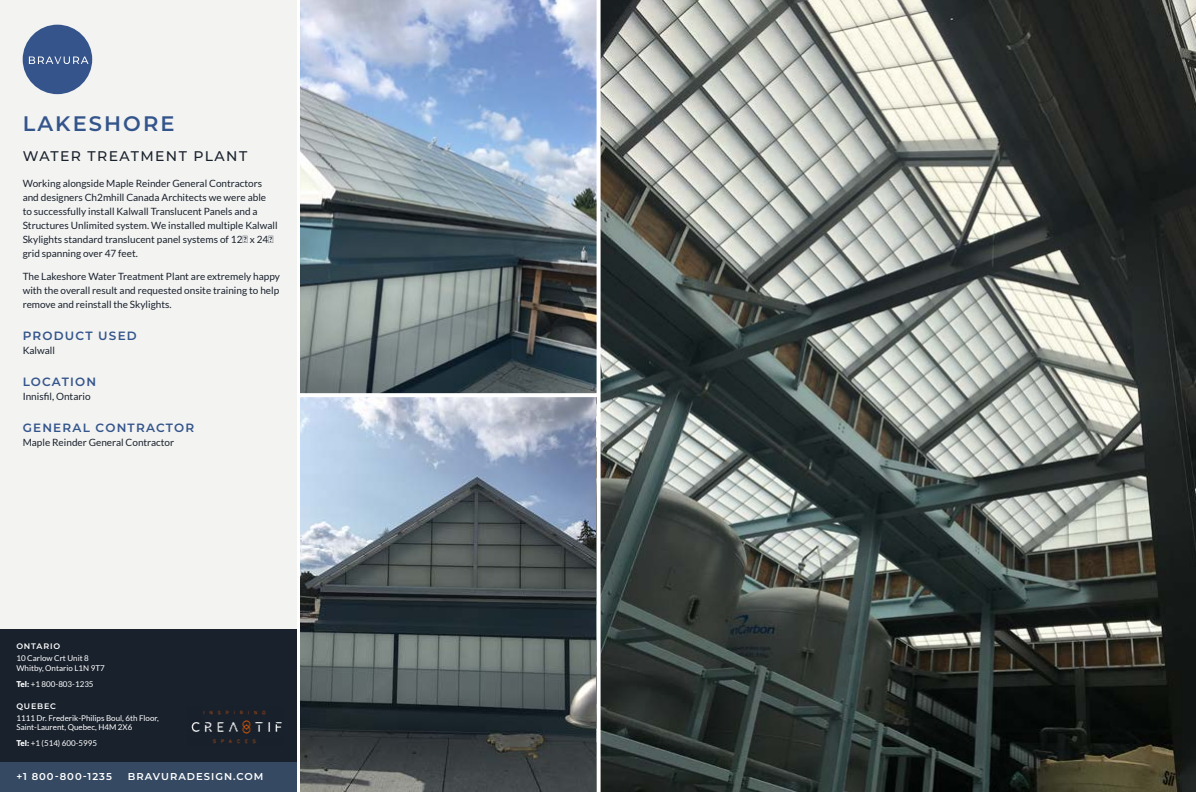
<style>
.page{position:relative;width:1196px;height:792px;background:#fff}
.page>*{position:absolute;margin:0;border:0;box-sizing:border-box;transform-origin:0 0}
.t1{font:600 21px "Montserrat";letter-spacing:.1em;color:#34558b}
.t2{font:500 14px "Montserrat";letter-spacing:.1em;color:#19212c}
.t3{font:600 12px "Montserrat";letter-spacing:.1em;color:#34558b}
.t4{font:10px/14px "Lato";color:#19212c}
.t5{font:600 10px "Montserrat";letter-spacing:.1em;color:#fff}
.t6{font:8px/9.6px "Lato";color:#fff}
.t7{font:600 8px "Montserrat";letter-spacing:.1em;color:#fff}
.s1{font-weight:900}
</style>
<div class="page">
<img style="left:300px;top:397px;width:296px;height:395px">
<div style="left:0;top:0;width:296px;height:792px;background:#f3f3f2"></div>
<div style="left:0;top:630px;width:296px;height:162px;background:#19212c"></div>
<div style="left:0;top:762px;width:296px;height:30px;background:#354962"></div>
<div style="left:23px;top:25px;width:69px;height:69px;background:#36548c;border-radius:50%"></div>
<svg style="left:29px;top:57px;width:60px;height:7px"></svg>
<img style="left:600px;top:0;width:596px;height:792px">
<img style="left:191px;top:710px;width:91px;height:34px">
<img style="left:300px;top:0;width:296px;height:393px">
<svg style="left:596px;top:0;width:1px;height:792px"></svg>
<svg style="left:300px;top:393px;width:297px;height:4px"></svg>
<h1 class="t1" style="left:23px;top:109px;width:153px">LAKESHORE</h1>
<h2 class="t2" style="left:23px;top:146px;width:226px">WATER TREATMENT PLANT</h2>
<p class="t4" style="left:23px;top:176px;width:256px">Working alongside Maple Reinder General Contractors and designers Ch2mhill Canada Architects we were able to successfully install Kalwall Translucent Panels and a Structures Unlimited system. We installed multiple Kalwall Skylights standard translucent panel systems of 12″ x 24″ grid spanning over 47 feet.</p>
<p class="t4" style="left:23px;top:269px;width:259px;text-align:justify">The Lakeshore Water Treatment Plant are extremely happy with the overall result and requested onsite training to help remove and reinstall the Skylights.</p>
<p class="t3" style="left:23px;top:327px;width:116px">PRODUCT USED</p>
<p class="t4" style="left:23px;top:343px;width:34px">Kalwall</p>
<p class="t3" style="left:23px;top:373px;width:75px">LOCATION</p>
<p class="t4" style="left:23px;top:389px;width:69px">Innisfil, Ontario</p>
<p class="t3" style="left:23px;top:419px;width:173px">GENERAL CONTRACTOR</p>
<p class="t4" style="left:23px;top:435px;width:153px">Maple Reinder General Contractor</p>
<p class="t7" style="left:16px;top:641px;width:45px">ONTARIO</p>
<p class="t6" style="left:16px;top:654px;width:90px">10 Carlow Crt Unit 8<br>Whitby, Ontario L1N 9T7</p>
<p class="t6" style="left:16px;top:679px;width:79px"><span class="s1">Tel:</span> +1 800-803-1235</p>
<p class="t7" style="left:16px;top:700px;width:41px">QUEBEC</p>
<p class="t6" style="left:16px;top:713px;width:144px">1111 Dr. Frederik-Philips Boul, 6th Floor,<br>Saint-Laurent, Quebec, H4M 2X6</p>
<p class="t6" style="left:16px;top:738px;width:82px"><span class="s1">Tel:</span> +1 (514) 600-5995</p>
<p class="t5" style="left:16px;top:769px;width:97px">+1 800-800-1235</p>
<p class="t5" style="left:128px;top:769px;width:137px">BRAVURADESIGN.COM</p>
</div>
